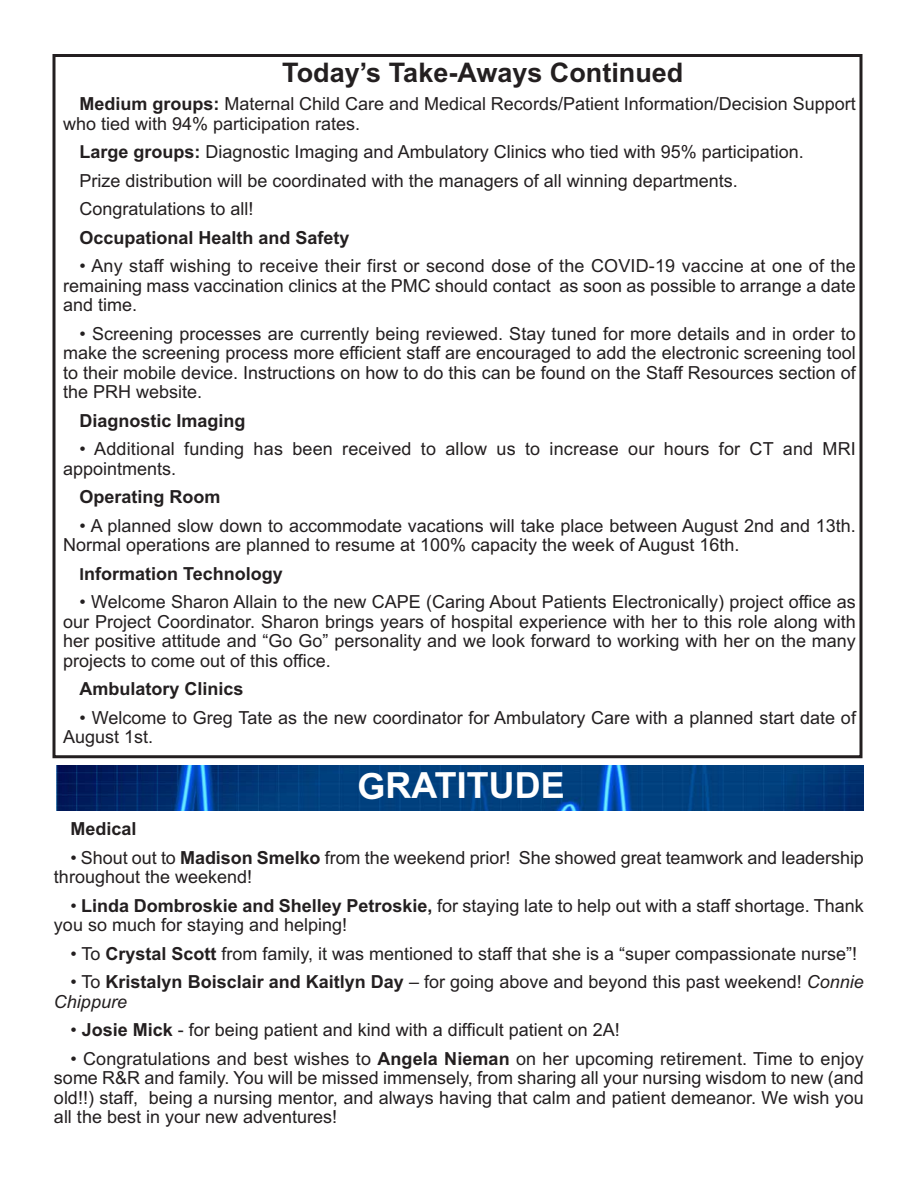
<style>
.page{position:relative;width:918px;height:1188px;background:#fff}
.page>*{position:absolute;margin:0;border:0;box-sizing:border-box;transform-origin:0 0}
.t1{font:700 36px "Arial";letter-spacing:-.005em;color:#fff}
.t2{font:700 27px "Arial";color:#231f20}
.t3{font:18px/19.5px "Arial";color:#231f20}
.t4{font:700 18px "Arial";color:#231f20}
.s1{font-weight:700}
.s2{font-size:16.5px}
.s3{font-style:italic}
</style>
<div class="page">
<div style="left:52px;top:54px;width:810px;height:704px;border:3px solid #231f20"></div>
<img style="left:56px;top:765px;width:808px;height:45px">
<p class="t2" style="left:282px;top:63px;width:403px">Today’s Take-Aways Continued</p>
<p class="t3" style="left:63px;top:96px;width:794px;text-indent:17px"><span class="s1">Medium groups:</span> Maternal Child Care and Medical Records/Patient Information/Decision Support who tied with 94% participation rates.</p>
<p class="t3" style="left:80px;top:144px;width:726px"><span class="s1">Large groups:</span> Diagnostic Imaging and Ambulatory Clinics who tied with 95% participation.</p>
<p class="t3" style="left:80px;top:173px;width:660px">Prize distribution will be coordinated with the managers of all winning departments.</p>
<p class="t3" style="left:80px;top:201px;width:176px">Congratulations to all!</p>
<p class="t4" style="left:80px;top:231px;width:272px">Occupational Health and Safety</p>
<p class="t3" style="left:63px;top:258px;width:794px;text-align:justify;text-indent:17px">• Any staff wishing to receive their first or second dose of the COVID-19 vaccine at one of the remaining mass vaccination clinics at the PMC should contact as soon as possible to arrange a date and time.</p>
<p class="t3" style="left:63px;top:326px;width:794px;text-align:justify;text-indent:17px">• Screening processes are currently being reviewed. Stay tuned for more details and in order to make the screening process more efficient staff are encouraged to add the electronic screening tool to their mobile device. Instructions on how to do this can be found on the Staff Resources section of the PRH website.</p>
<p class="t4" style="left:80px;top:414px;width:168px">Diagnostic Imaging</p>
<p class="t3" style="left:63px;top:441px;width:794px;text-indent:16px">• Additional funding has been received to allow us to increase our hours for CT and MRI appointments.</p>
<p class="t4" style="left:80px;top:490px;width:143px">Operating Room</p>
<p class="t3" style="left:63px;top:518px;width:794px;text-indent:17px">• A planned slow down to accommodate vacations will take place between August 2nd and 13th.<br>Normal operations are planned to resume at 100% capacity the week of August 16th.</p>
<p class="t4" style="left:80px;top:567px;width:205px"><span class="s2">I</span>nformation Technology</p>
<p class="t3" style="left:63px;top:594px;width:794px;text-align:justify;text-indent:16px">• Welcome Sharon Allain to the new CAPE (Caring About Patients Electronically) project office as our Project Coordinator. Sharon brings years of hospital experience with her to this role along with her positive attitude and “Go Go” personality and we look forward to working with her on the many projects to come out of this office.</p>
<p class="t4" style="left:80px;top:683px;width:166px">Ambulatory Clinics</p>
<p class="t3" style="left:63px;top:710px;width:794px;text-indent:17px">• Welcome to Greg Tate as the new coordinator for Ambulatory Care with a planned start date of<br>August 1st.</p>
<p class="t1" style="left:358px;top:772px;width:209px">GRATITUDE</p>
<p class="t4" style="left:70px;top:822px;width:68px">Medical</p>
<p class="t3" style="left:54px;top:850px;width:811px;text-indent:17px">• Shout out to <span class="s1">Madison Smelko</span> from the weekend prior! She showed great teamwork and leadership throughout the weekend!</p>
<p class="t3" style="left:54px;top:897px;width:811px;text-indent:16px">• <span class="s1">Linda Dombroskie and Shelley Petroskie,</span> for staying late to help out with a staff shortage. Thank you so much for staying and helping!</p>
<p class="t3" style="left:70px;top:945px;width:788px">• To <span class="s1">Crystal Scott</span> from family, it was mentioned to staff that she is a “super compassionate nurse”!</p>
<p class="t3" style="left:54px;top:974px;width:811px;text-indent:17px">• To <span class="s1">Kristalyn Boisclair and Kaitlyn Day</span> – for going above and beyond this past weekend! <span class="s3">Connie<br>Chippure</span></p>
<p class="t3" style="left:71px;top:1022px;width:551px">• <span class="s1">Josie Mick</span> - for being patient and kind with a difficult patient on 2A!</p>
<p class="t3" style="left:54px;top:1050px;width:811px;text-align:justify;text-indent:17px">• Congratulations and best wishes to <span class="s1">Angela Nieman</span> on her upcoming retirement. Time to enjoy some R&amp;R and family. You will be missed immensely, from sharing all your nursing wisdom to new (and old!!) staff, being a nursing mentor, and always having that calm and patient demeanor. We wish you all the best in your new adventures!</p>
</div>
